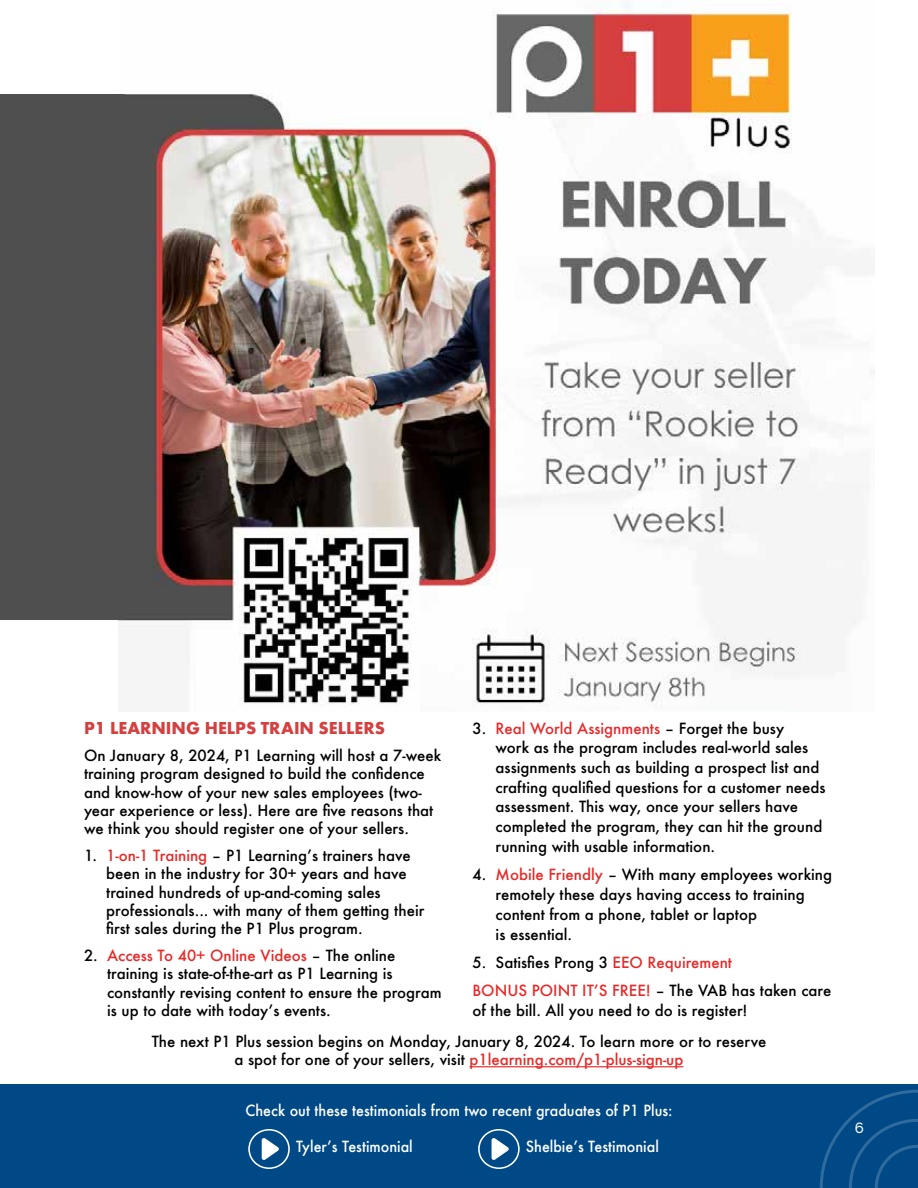
<style>
.page{position:relative;width:918px;height:1188px;background:#fff}
.page>*{position:absolute;margin:0;border:0;box-sizing:border-box;transform-origin:0 0}
.t1{font:700 18px "Futura EFCEOP";color:#d63f40}
.t2{font:500 15px/18.3px "Futura";color:#000}
.t3{font:500 15px "Futura";color:#fff;scale:.95 1}
.t4{font:500 15px "Raleway";color:#fff}
.s1{color:#e82928}
</style>
<div class="page">
<img style="left:118px;top:3px;width:739px;height:703px">
<div style="left:0;top:94px;width:125px;height:525px;background:#4f4f4f"></div>
<hr style="left:469px;top:1066px;width:214px;height:1px;background:#e82928">
<div style="left:0;top:1084px;width:918px;height:104px;background:#004987"></div>
<svg style="left:820px;top:1090px;width:98px;height:98px"></svg>
<svg style="left:248px;top:1129px;width:42px;height:40px"></svg>
<svg style="left:478px;top:1129px;width:42px;height:40px"></svg>
<p class="t2" style="left:496px;top:718px;width:331px;line-height:19.8px;text-indent:-23px">3. <span class="s1">Real World Assignments</span> – Forget the busy<br>work as the program includes real-world sales assignments such as building a prospect list and crafting qualified questions for a customer needs assessment. This way, once your sellers have completed the program, they can hit the ground running with usable information.</p>
<p class="t2" style="left:496px;top:865px;width:338px;line-height:19.8px;text-indent:-23px">4. <span class="s1">Mobile Friendly</span> – With many employees working remotely these days having access to training content from a phone, tablet or laptop<br>is essential.</p>
<p class="t2" style="left:472px;top:948px;width:360px;line-height:28.3px">5. Satisfies Prong 3 <span class="s1">EEO Requirement<br>BONUS POINT IT’S FREE!</span> – The VAB has taken care</p>
<p class="t2" style="left:152px;top:995px;width:616px;line-height:31.2px;text-indent:321px">of the bill. All you need to do is register!<br>The next P1 Plus session begins on Monday, January 8, 2024. To learn more or to reserve</p>
<p class="t2" style="left:235px;top:1050px;width:450px">a spot for one of your sellers, visit <span class="s1">p1learning.com/p1-plus-sign-up</span></p>
<p class="t3" style="left:245px;top:1101px;width:451px">Check out these testimonials from two recent graduates of P1 Plus:</p>
<p class="t3" style="left:296px;top:1136px;width:124px">Tyler’s Testimonial</p>
<p class="t3" style="left:526px;top:1136px;width:142px">Shelbie’s Testimonial</p>
<p class="t1" style="left:84px;top:717px;width:303px">P1 LEARNING HELPS TRAIN SELLERS</p>
<p class="t2" style="left:84px;top:746px;width:359px">On January 8, 2024, P1 Learning will host a 7-week training program designed to build the confidence and know-how of your new sales employees (two&shy;year experience or less). Here are five reasons that we think you should register one of your sellers.</p>
<p class="t2" style="left:106px;top:846px;width:320px;text-indent:-22px">1. <span class="s1">1-on-1 Training</span> – P1 Learning’s trainers have been in the industry for 30+ years and have trained hundreds of up-and-coming sales professionals... with many of them getting their first sales during the P1 Plus program.</p>
<p class="t2" style="left:107px;top:946px;width:336px;text-indent:-23px">2. <span class="s1">Access To 40+ Online Videos</span> – The online training is state-of-the-art as P1 Learning is constantly revising content to ensure the program is up to date with today’s events.</p>
<p class="t4" style="left:855px;top:1119px;width:11px">6</p>
</div>
